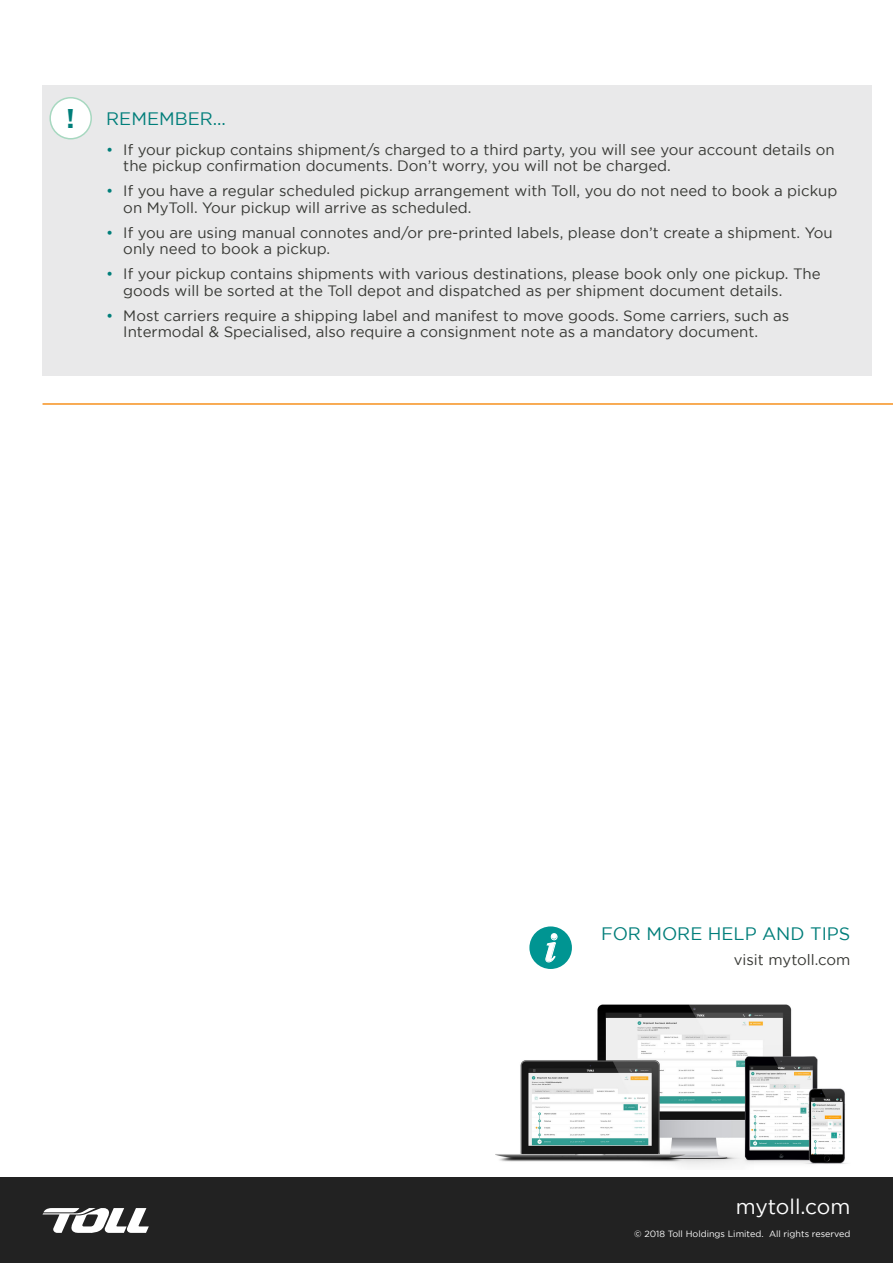
<style>
.page{position:relative;width:893px;height:1263px;background:#fff}
.page>*{position:absolute;margin:0;border:0;box-sizing:border-box;transform-origin:0 0}
.t1{font:italic 700 40.5px "Times New Roman";color:#fff}
.t2{font:700 27px "Gotham";color:#007e7a}
.t3{font:21px "Gotham";color:#fff}
.Heading_points{font:18px "Gotham";color:#007e7a}
.Body_points{font:15px/16.5px "Gotham";color:#373834}
.t4{font:9px "Gotham";color:#fff}
.s1{color:#007e7a}
</style>
<div class="page">
<div style="left:0;top:1178px;width:893px;height:85px;background:#222"></div>
<svg style="left:43px;top:1208px;width:106px;height:25px"></svg>
<hr style="left:43px;top:403px;width:850px;height:2px;background:#f6911e">
<img style="left:495px;top:1004px;width:352px;height:163px">
<div style="left:529px;top:926px;width:43px;height:43px;background:#009592;border-radius:50%"></div>
<svg style="left:545px;top:933px;width:13px;height:30px"></svg>
<div style="left:43px;top:85px;width:829px;height:291px;background:#e9e9ea"></div>
<div style="left:50px;top:98px;width:41px;height:41px;background:#fff;border-radius:50%"></div>
<div style="left:49px;top:97px;width:43px;height:42px;border:2px solid #a7d8c0;border-radius:50%"></div>
<p class="t2" style="left:66px;top:103px;width:10px">!</p>
<p class="Heading_points" style="left:106px;top:109px;width:121px">REMEMBER...</p>
<p class="Body_points" style="left:123px;top:141px;width:713px;text-indent:-17px"><span class="s1">•</span> If your pickup contains shipment/s charged to a third party, you will see your account details on the pickup confirmation documents. Don’t worry, you will not be charged.</p>
<p class="Body_points" style="left:123px;top:182px;width:715px;text-indent:-17px"><span class="s1">•</span> If you have a regular scheduled pickup arrangement with Toll, you do not need to book a pickup on MyToll. Your pickup will arrive as scheduled.</p>
<p class="Body_points" style="left:123px;top:224px;width:711px;text-indent:-17px"><span class="s1">•</span> If you are using manual connotes and/or pre-printed labels, please don’t create a shipment. You only need to book a pickup.</p>
<p class="Body_points" style="left:123px;top:265px;width:699px;text-indent:-17px"><span class="s1">•</span> If your pickup contains shipments with various destinations, please book only one pickup. The goods will be sorted at the Toll depot and dispatched as per shipment document details.</p>
<p class="Body_points" style="left:123px;top:307px;width:667px;text-indent:-17px"><span class="s1">•</span> Most carriers require a shipping label and manifest to move goods. Some carriers, such as<br>Intermodal &amp; Specialised, also require a consignment note as a mandatory document.</p>
<p class="t1" style="left:545px;top:920px;width:13px">i</p>
<p class="Heading_points" style="left:601px;top:923px;width:251px">FOR MORE HELP AND TIPS</p>
<p class="Body_points" style="left:734px;top:951px;width:118px">visit mytoll.com</p>
<h3 class="t3" style="left:736px;top:1195px;width:116px">mytoll.com</h3>
<p class="t4" style="left:634px;top:1229px;width:218px">© 2018 Toll Holdings Limited. All rights reserved</p>
</div>
